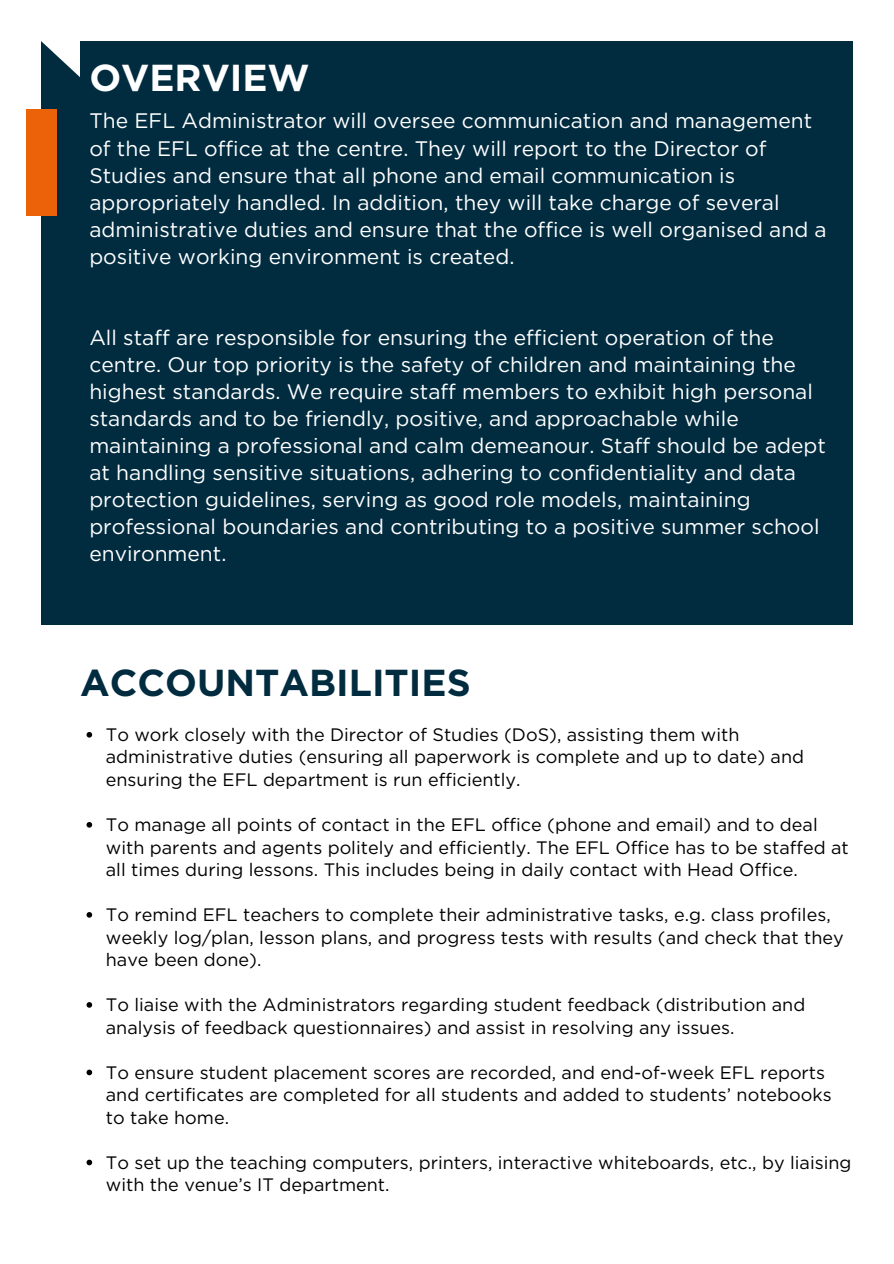
<style>
.page{position:relative;width:894px;height:1264px;background:#fff}
.page>*{position:absolute;margin:0;border:0;box-sizing:border-box;transform-origin:0 0}
.t1{font:700 37.5px "Gotham";color:#012c40}
.t2{font:700 37.5px "Gotham";color:#fff}
.t3{font:21px/27px "Gotham";color:#fff}
.t4{font:18px/22.5px "Gotham";color:#000}
</style>
<div class="page">
<svg style="left:86px;top:732px;width:6px;height:5px"></svg>
<svg style="left:86px;top:822px;width:6px;height:5px"></svg>
<svg style="left:86px;top:912px;width:6px;height:5px"></svg>
<svg style="left:86px;top:1002px;width:6px;height:5px"></svg>
<svg style="left:86px;top:1069px;width:6px;height:6px"></svg>
<svg style="left:86px;top:1159px;width:6px;height:6px"></svg>
<div style="left:41px;top:41px;width:811px;height:583px;background:#012c40"></div>
<svg style="left:41px;top:41px;width:39px;height:36px"></svg>
<div style="left:26px;top:109px;width:30px;height:106px;background:#eb6209"></div>
<p class="t2" style="left:89px;top:55px;width:222px">OVERVIEW</p>
<p class="t3" style="left:89px;top:107px;width:738px">The EFL Administrator will oversee communication and management of the EFL office at the centre. They will report to the Director of Studies and ensure that all phone and email communication is appropriately handled. In addition, they will take charge of several administrative duties and ensure that the office is well organised and a positive working environment is created.</p>
<p class="t3" style="left:89px;top:323px;width:738px">All staff are responsible for ensuring the efficient operation of the centre. Our top priority is the safety of children and maintaining the highest standards. We require staff members to exhibit high personal standards and to be friendly, positive, and approachable while maintaining a professional and calm demeanour. Staff should be adept at handling sensitive situations, adhering to confidentiality and data protection guidelines, serving as good role models, maintaining professional boundaries and contributing to a positive summer school environment.</p>
<p class="t1" style="left:80px;top:659px;width:392px">ACCOUNTABILITIES</p>
<h1 class="t4" style="left:106px;top:723px;width:699px">To work closely with the Director of Studies (DoS), assisting them with administrative duties (ensuring all paperwork is complete and up to date) and ensuring the EFL department is run efficiently.</h1>
<h2 class="t4" style="left:106px;top:813px;width:744px">To manage all points of contact in the EFL office (phone and email) and to deal with parents and agents politely and efficiently. The EFL Office has to be staffed at all times during lessons. This includes being in daily contact with Head Office.</h2>
<h2 class="t4" style="left:106px;top:903px;width:739px">To remind EFL teachers to complete their administrative tasks, e.g. class profiles, weekly log/plan, lesson plans, and progress tests with results (and check that they have been done).</h2>
<h1 class="t4" style="left:106px;top:993px;width:700px">To liaise with the Administrators regarding student feedback (distribution and analysis of feedback questionnaires) and assist in resolving any issues.</h1>
<p class="t4" style="left:106px;top:1060px;width:727px">To ensure student placement scores are recorded, and end-of-week EFL reports and certificates are completed for all students and added to students’ notebooks to take home.</p>
<p class="t4" style="left:106px;top:1150px;width:747px">To set up the teaching computers, printers, interactive whiteboards, etc., by liaising with the venue’s IT department.</p>
</div>
